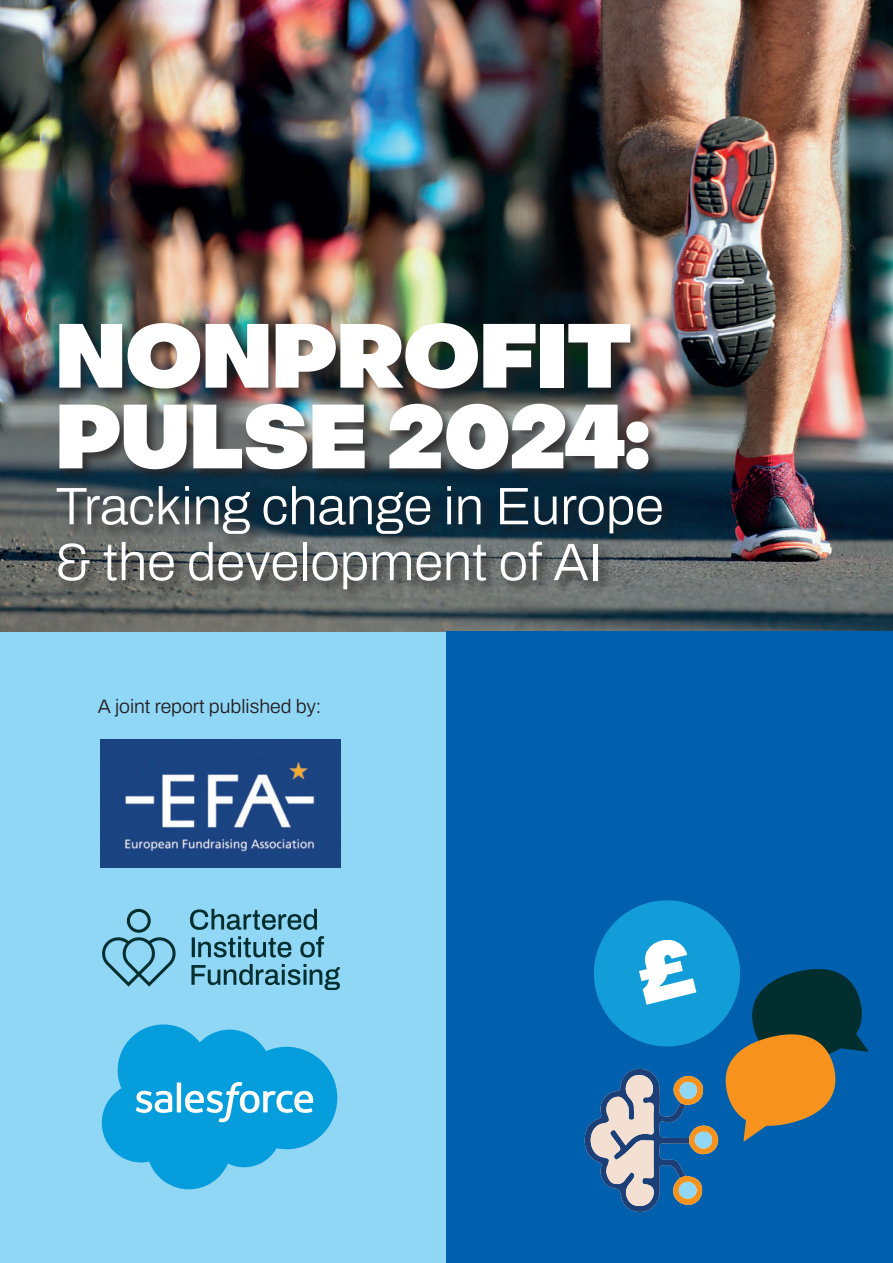
<style>
.page{position:relative;width:893px;height:1263px;background:#90d7f6}
.page>*{position:absolute;margin:0;border:0;box-sizing:border-box;transform-origin:0 0}
.t1{font:900 88.5px/80.7px "PP Object Sans";color:#fff}
.t2{font:600 52.8px/55.9px "Archivo";color:#fff}
.t3{font:600 19.5px "Archivo";color:#231f20}
</style>
<div class="page">
<svg style="left:102px;top:1024px;width:235px;height:165px"></svg>
<hr style="left:177px;top:1082px;width:4px;height:30px;background:#fff">
<svg style="left:190px;top:909px;width:127px;height:21px"></svg>
<svg style="left:192px;top:936px;width:99px;height:21px"></svg>
<svg style="left:300px;top:936px;width:24px;height:21px"></svg>
<svg style="left:191px;top:964px;width:149px;height:26px"></svg>
<svg style="left:102px;top:909px;width:74px;height:77px"></svg>
<img style="left:101px;top:740px;width:240px;height:127px">
<img style="left:0;top:0;width:893px;height:631px">
<div style="left:55px;top:321px;width:621px;height:282px;background:#231f20;opacity:.75"></div>
<div style="left:446px;top:631px;width:447px;height:632px;background:#0160ae"></div>
<svg style="left:585px;top:900px;width:283px;height:312px"></svg>
<h1 class="t1" style="left:56px;top:317px;width:595px">NONPROFIT<br>PULSE 2024:</h1>
<p class="t2" style="left:56px;top:482px;width:609px">Tracking change in Europe &amp; the development of AI</p>
<p class="t3" style="left:98px;top:699px;width:225px">A joint report published by:</p>
</div>
